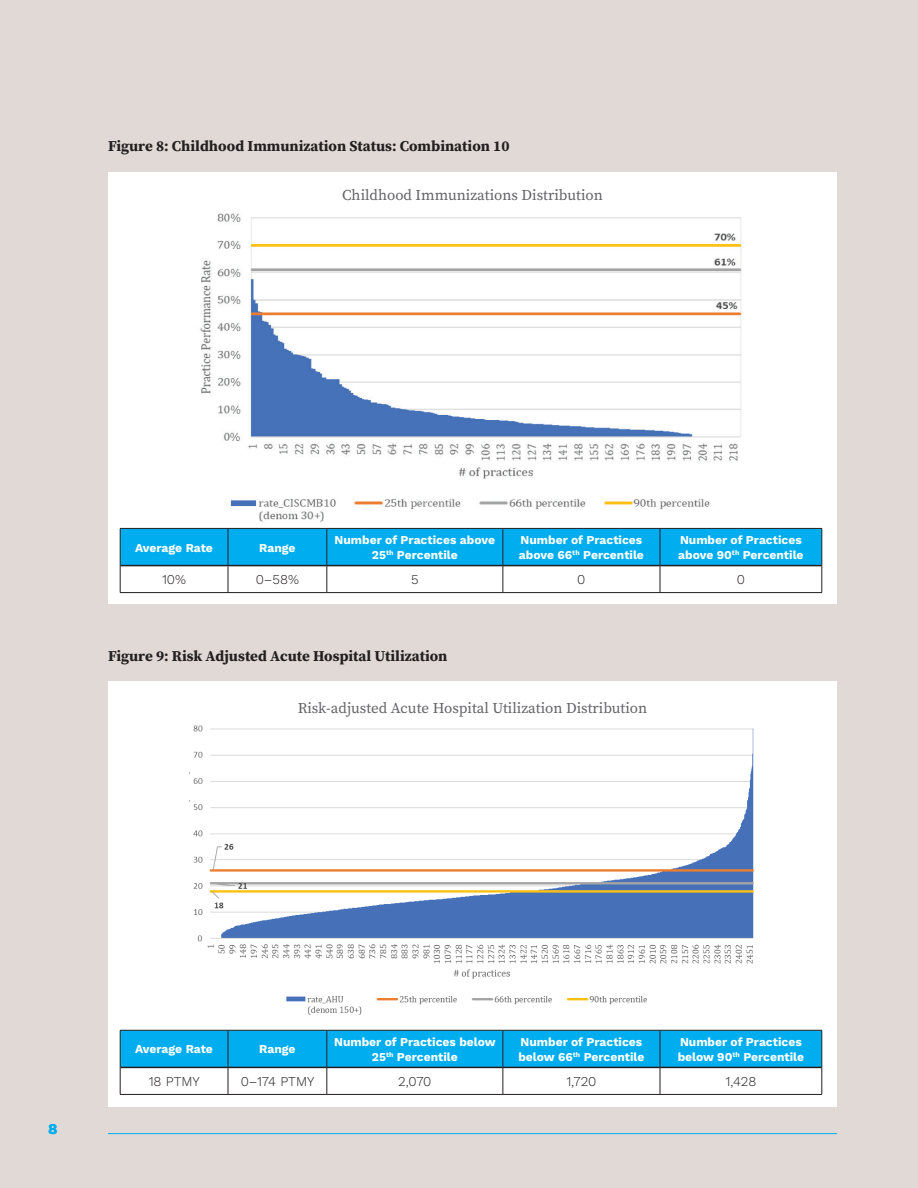
<style>
.page{position:relative;width:918px;height:1188px;background:#e0d9d5}
.page>*{position:absolute;margin:0;border:0;box-sizing:border-box;transform-origin:0 0}
.t1{font:700 15px "Source Serif Pro";color:#231f20}
.t2{font:15px "Source Serif Pro";color:#636366}
.t3{font:700 15px "Work Sans";color:#00aeef}
.t4{font:300 13.5px "Work Sans";color:#231f20}
.t5{font:700 12px/14.4px "Work Sans";color:#fff}
</style>
<div class="page">
<hr style="left:108px;top:1133px;width:729px;height:1px;background:#00aeef">
<div style="left:108px;top:172px;width:729px;height:432px;background:#fff"></div>
<div style="left:108px;top:682px;width:729px;height:425px;background:#fff"></div>
<hr style="left:228px;top:592px;width:99px;height:1px;background:#231f20">
<hr style="left:327px;top:592px;width:176px;height:1px;background:#231f20">
<hr style="left:503px;top:592px;width:157px;height:1px;background:#231f20">
<hr style="left:660px;top:592px;width:162px;height:1px;background:#231f20">
<hr style="left:120px;top:592px;width:108px;height:1px;background:#231f20">
<svg style="left:120px;top:528px;width:703px;height:64px"></svg>
<hr style="left:120px;top:528px;width:108px;height:1px;background:#231f20">
<hr style="left:228px;top:528px;width:99px;height:1px;background:#231f20">
<hr style="left:327px;top:528px;width:176px;height:1px;background:#231f20">
<hr style="left:503px;top:528px;width:157px;height:1px;background:#231f20">
<hr style="left:660px;top:528px;width:162px;height:1px;background:#231f20">
<hr style="left:228px;top:1094px;width:99px;height:1px;background:#231f20">
<hr style="left:327px;top:1094px;width:176px;height:1px;background:#231f20">
<hr style="left:503px;top:1094px;width:157px;height:1px;background:#231f20">
<hr style="left:660px;top:1094px;width:162px;height:1px;background:#231f20">
<hr style="left:120px;top:1094px;width:108px;height:1px;background:#231f20">
<svg style="left:120px;top:1030px;width:703px;height:64px"></svg>
<hr style="left:120px;top:1030px;width:108px;height:1px;background:#231f20">
<hr style="left:228px;top:1030px;width:99px;height:1px;background:#231f20">
<hr style="left:327px;top:1030px;width:176px;height:1px;background:#231f20">
<hr style="left:503px;top:1030px;width:157px;height:1px;background:#231f20">
<hr style="left:660px;top:1030px;width:162px;height:1px;background:#231f20">
<img style="left:200px;top:213px;width:542px;height:309px">
<img style="left:189px;top:725px;width:565px;height:290px">
<p class="t1" style="left:108px;top:135px;width:403px">Figure 8: Childhood Immunization Status: Combination 10</p>
<p class="t2" style="left:342px;top:184px;width:262px">Childhood Immunizations Distribution</p>
<p class="t5" style="left:135px;top:541px;width:79px">Average Rate</p>
<p class="t5" style="left:259px;top:541px;width:38px">Range</p>
<p class="t5" style="left:335px;top:534px;width:162px;text-align:center">Number of Practices above<br>25<sup>th</sup> Percentile</p>
<p class="t5" style="left:519px;top:534px;width:127px">Number of Practices above 66<sup>th</sup> Percentile</p>
<p class="t5" style="left:678px;top:534px;width:127px">Number of Practices above 90<sup>th</sup> Percentile</p>
<p class="t4" style="left:162px;top:572px;width:26px">10%</p>
<p class="t4" style="left:256px;top:572px;width:45px">0–58%</p>
<p class="t4" style="left:411px;top:572px;width:9px">5</p>
<p class="t4" style="left:577px;top:572px;width:10px">0</p>
<p class="t4" style="left:737px;top:572px;width:10px">0</p>
<p class="t1" style="left:108px;top:646px;width:341px">Figure 9: Risk Adjusted Acute Hospital Utilization</p>
<p class="t2" style="left:298px;top:698px;width:351px">Risk-adjusted Acute Hospital Utilization Distribution</p>
<p class="t3" style="left:48px;top:1120px;width:11px">8</p>
<p class="t5" style="left:135px;top:1043px;width:79px">Average Rate</p>
<p class="t5" style="left:259px;top:1043px;width:38px">Range</p>
<p class="t5" style="left:334px;top:1036px;width:163px;text-align:center">Number of Practices below<br>25<sup>th</sup> Percentile</p>
<p class="t5" style="left:518px;top:1036px;width:128px">Number of Practices below 66<sup>th</sup> Percentile</p>
<p class="t5" style="left:678px;top:1036px;width:128px">Number of Practices below 90<sup>th</sup> Percentile</p>
<p class="t4" style="left:149px;top:1074px;width:53px">18 PTMY</p>
<p class="t4" style="left:241px;top:1074px;width:75px">0–174 PTMY</p>
<p class="t4" style="left:398px;top:1074px;width:35px">2,070</p>
<p class="t4" style="left:566px;top:1074px;width:32px">1,720</p>
<p class="t4" style="left:725px;top:1074px;width:32px">1,428</p>
</div>
